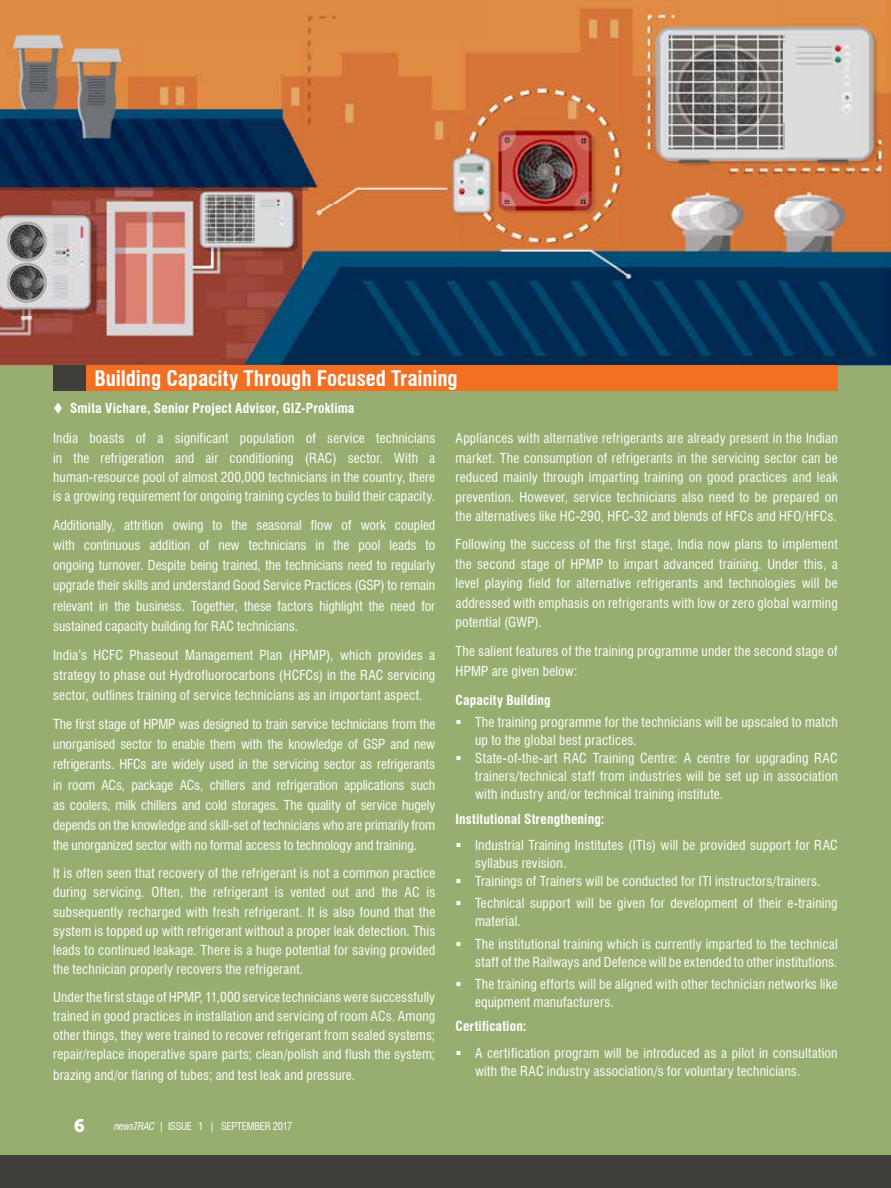
<style>
.page{position:relative;width:891px;height:1188px;background:#98ae70}
.page>*{position:absolute;margin:0;border:0;box-sizing:border-box;transform-origin:0 0}
.t1{font:700 condensed 21px "Swiss 721 BT";letter-spacing:-.005em;color:#fff}
.t2{font:18px "Museo Sans 900";color:#fff}
.t3{font:condensed 13.5px/20.2px "Swiss 721 BT";letter-spacing:.015em;color:#fff;text-align:justify}
.t4{font:700 condensed 13.5px "Swiss 721 BT";letter-spacing:.01em;color:#fff}
.t5{font:condensed 10.5px "Swiss 721 BT";letter-spacing:-.02em;color:#fff}
.s1{font-style:italic}
</style>
<div class="page">
<img style="left:0;top:0;width:891px;height:365px">
<div style="left:53px;top:365px;width:785px;height:26px;background:#f36f21"></div>
<div style="left:53px;top:365px;width:33px;height:26px;background:#403e3b"></div>
<div style="left:0;top:1156px;width:891px;height:32px;background:#403e3b"></div>
<h1 class="t1" style="left:94px;top:366px;width:365px">Building Capacity Through Focused Training</h1>
<p class="t4" style="left:53px;top:400px;width:303px">▼ Smita Vichare, Senior Project Advisor, GIZ-Proklima</p>
<p class="t3" style="left:53px;top:429px;width:384px;line-height:19.2px">India boasts of a significant population of service technicians in the refrigeration and air conditioning (RAC) sector. With a human-resource pool of almost 200,000 technicians in the country, there is a growing requirement for ongoing training cycles to build their capacity.</p>
<p class="t3" style="left:53px;top:515px;width:384px">Additionally, attrition owing to the seasonal flow of work coupled with continuous addition of new technicians in the pool leads to ongoing turnover. Despite being trained, the technicians need to regularly upgrade their skills and understand Good Service Practices (GSP) to remain relevant in the business. Together, these factors highlight the need for sustained capacity building for RAC technicians.</p>
<p class="t3" style="left:53px;top:645px;width:384px">India’s HCFC Phaseout Management Plan (HPMP), which provides a strategy to phase out Hydrofluorocarbons (HCFCs) in the RAC servicing sector, outlines training of service technicians as an important aspect.</p>
<p class="t3" style="left:53px;top:714px;width:384px">The first stage of HPMP was designed to train service technicians from the unorganised sector to enable them with the knowledge of GSP and new refrigerants. HFCs are widely used in the servicing sector as refrigerants in room ACs, package ACs, chillers and refrigeration applications such as coolers, milk chillers and cold storages. The quality of service hugely depends on the knowledge and skill-set of technicians who are primarily from the unorganized sector with no formal access to technology and training.</p>
<p class="t3" style="left:53px;top:864px;width:384px;line-height:19.2px">It is often seen that recovery of the refrigerant is not a common practice during servicing. Often, the refrigerant is vented out and the AC is subsequently recharged with fresh refrigerant. It is also found that the system is topped up with refrigerant without a proper leak detection. This leads to continued leakage. There is a huge potential for saving provided the technician properly recovers the refrigerant.</p>
<p class="t3" style="left:53px;top:987px;width:384px;line-height:19.5px">Under the first stage of HPMP, 11,000 service technicians were successfully trained in good practices in installation and servicing of room ACs. Among other things, they were trained to recover refrigerant from sealed systems; repair/replace inoperative spare parts; clean/polish and flush the system; brazing and/or flaring of tubes; and test leak and pressure.</p>
<h2 class="t2" style="left:74px;top:1116px;width:13px">6</h2>
<p class="t5" style="left:114px;top:1120px;width:180px"><span class="s1">newsTRAC</span> | ISSUE 1 | SEPTEMBER 2017</p>
<p class="t3" style="left:456px;top:429px;width:384px;line-height:19.5px">Appliances with alternative refrigerants are already present in the Indian market. The consumption of refrigerants in the servicing sector can be reduced mainly through imparting training on good practices and leak prevention. However, service technicians also need to be prepared on the alternatives like HC-290, HFC-32 and blends of HFCs and HFO/HFCs.</p>
<p class="t3" style="left:456px;top:535px;width:384px;line-height:19.5px">Following the success of the first stage, India now plans to implement the second stage of HPMP to impart advanced training. Under this, a level playing field for alternative refrigerants and technologies will be addressed with emphasis on refrigerants with low or zero global warming potential (GWP).</p>
<p class="t3" style="left:456px;top:641px;width:384px">The salient features of the training programme under the second stage of<br>HPMP are given below:</p>
<p class="t4" style="left:456px;top:692px;width:97px">Capacity Building</p>
<p class="t3" style="left:475px;top:713px;width:364px;line-height:18px;text-align:left">The training programme for the technicians will be upscaled to match up to the global best practices.<br>State-of-the-art RAC Training Centre: A centre for upgrading RAC trainers/technical staff from industries will be set up in association with industry and/or technical training institute.</p>
<p class="t4" style="left:456px;top:811px;width:151px">Institutional Strengthening:</p>
<p class="t3" style="left:475px;top:836px;width:364px;line-height:18px;text-align:left">Industrial Training Institutes (ITIs) will be provided support for RAC syllabus revision.<br>Trainings of Trainers will be conducted for ITI instructors/trainers.</p>
<p class="t3" style="left:475px;top:895px;width:364px;line-height:18px">Technical support will be given for development of their e-training material.</p>
<p class="t3" style="left:475px;top:935px;width:364px;line-height:18px">The institutional training which is currently imparted to the technical staff of the Railways and Defence will be extended to other institutions.</p>
<p class="t3" style="left:475px;top:975px;width:364px;line-height:18px">The training efforts will be aligned with other technician networks like equipment manufacturers.</p>
<p class="t4" style="left:456px;top:1018px;width:73px">Certification:</p>
<p class="t3" style="left:475px;top:1044px;width:364px;line-height:18px">A certification program will be introduced as a pilot in consultation with the RAC industry association/s for voluntary technicians.</p>
</div>
